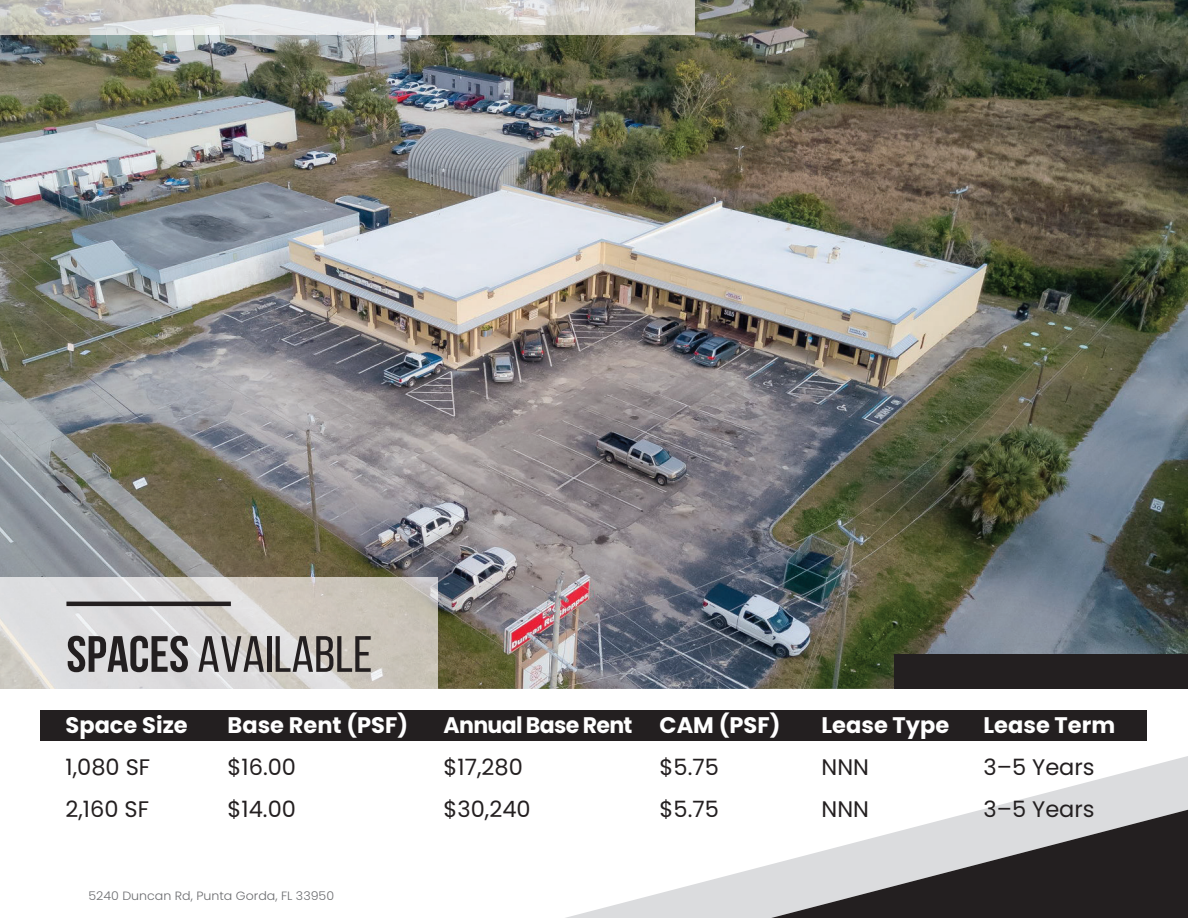
<style>
.page{position:relative;width:1188px;height:918px;background:#fff}
.page>*{position:absolute;margin:0;border:0;box-sizing:border-box;transform-origin:0 0}
.t1{font:51px "Bebas Neue";color:#231f20;scale:1.05 1}
.t2{font:22.5px "Poppins";color:#231f20}
.t3{font:700 22.5px "Poppins";color:#fff}
.t4{font:700 22.5px "Poppins";letter-spacing:-.03em;color:#fff}
.t5{font:300 12px "Poppins";color:#6c6d70;scale:1.05 1}
.s1{font-weight:700}
</style>
<div class="page">
<svg style="left:565px;top:756px;width:623px;height:162px"></svg>
<svg style="left:771px;top:810px;width:417px;height:108px;background:#838183"></svg>
<img style="left:0;top:0;width:1188px;height:689px">
<img style="left:0;top:578px;width:437px;height:111px">
<hr style="left:66px;top:602px;width:165px;height:4px;background:#231f20">
<div style="left:40px;top:710px;width:1108px;height:31px;background:#231f20"></div>
<div style="left:894px;top:655px;width:294px;height:34px;background:#231f20"></div>
<img style="left:0;top:0;width:695px;height:34px">
<h1 class="t1" style="left:66px;top:627px;width:293px"><span class="s1">SPACES</span> AVAILABLE</h1>
<p class="t3" style="left:66px;top:712px;width:124px">Space Size</p>
<p class="t3" style="left:228px;top:712px;width:182px">Base Rent (PSF)</p>
<p class="t4" style="left:444px;top:712px;width:338px">Annual Base Rent CAM (PSF)</p>
<p class="t3" style="left:822px;top:712px;width:129px">Lease Type</p>
<p class="t3" style="left:984px;top:712px;width:133px">Lease Term</p>
<p class="t2" style="left:66px;top:754px;width:86px">1,080 SF</p>
<p class="t2" style="left:228px;top:754px;width:70px">$16.00</p>
<p class="t2" style="left:444px;top:754px;width:81px">$17,280</p>
<p class="t2" style="left:660px;top:754px;width:61px">$5.75</p>
<p class="t2" style="left:822px;top:754px;width:49px">NNN</p>
<p class="t2" style="left:984px;top:754px;width:113px">3–5 Years</p>
<p class="t2" style="left:66px;top:796px;width:85px">2,160 SF</p>
<p class="t2" style="left:228px;top:796px;width:70px">$14.00</p>
<p class="t2" style="left:444px;top:796px;width:89px">$30,240</p>
<p class="t2" style="left:660px;top:796px;width:61px">$5.75</p>
<p class="t2" style="left:822px;top:796px;width:49px">NNN</p>
<p class="t2" style="left:984px;top:796px;width:113px">3–5 Years</p>
<p class="t5" style="left:88px;top:889px;width:236px">5240 Duncan Rd, Punta Gorda, FL 33950</p>
</div>
